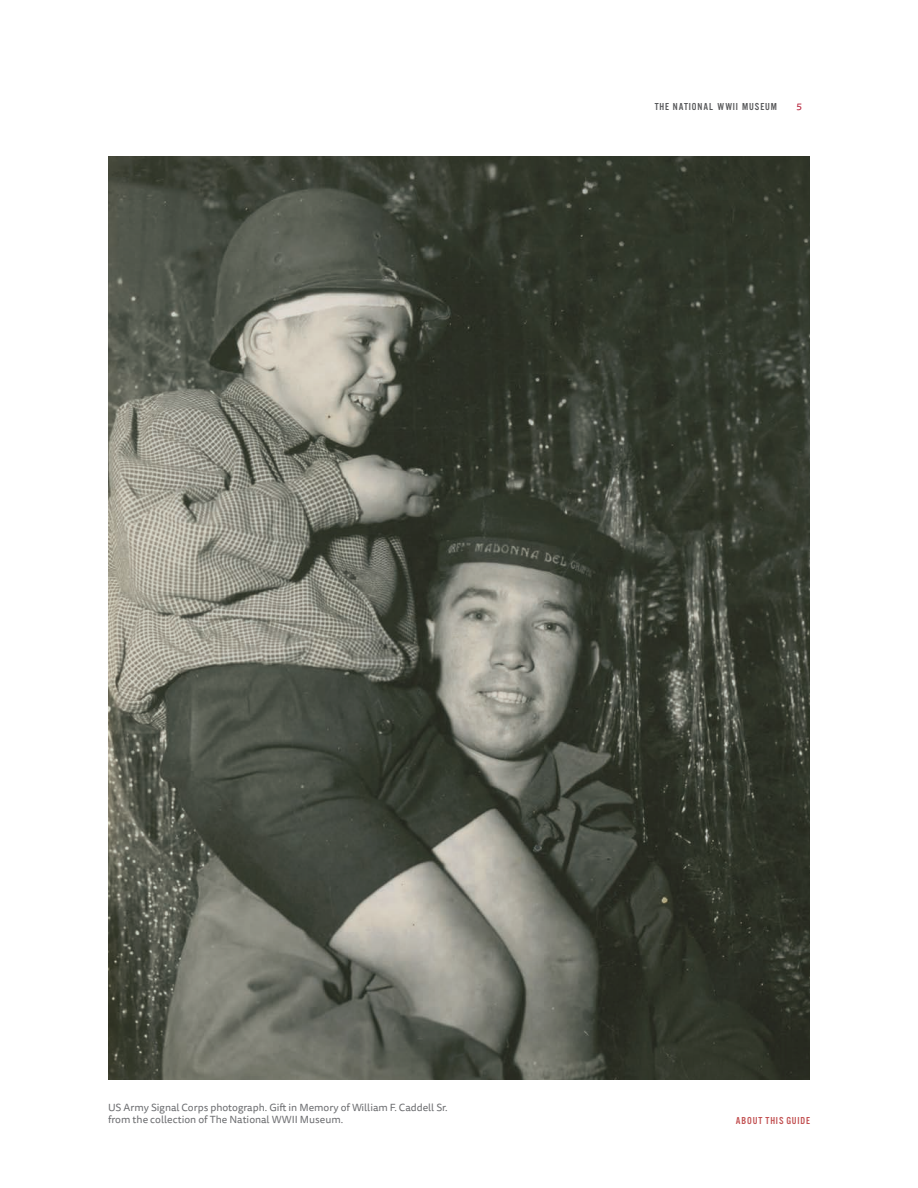
<style>
.page{position:relative;width:918px;height:1188px;background:#fff}
.page>*{position:absolute;margin:0;border:0;box-sizing:border-box;transform-origin:0 0}
.t1{font:10.5px "Alternate Got No 3 D";letter-spacing:.085em;color:#57585a}
.t2{font:10.5px "Alternate Got No 3 D";letter-spacing:.08em;color:#c25051}
.t3{font:10.35px/11.7px "Tisa Sans Pro";color:#6c6d70}
.t4{font:10.2px "Tisa Sans Pro";color:#b61e37}
</style>
<div class="page">
<img style="left:108px;top:156px;width:702px;height:924px">
<p class="t1" style="left:655px;top:101px;width:124px">THE NATIONAL WWII MUSEUM</p>
<p class="t4" style="left:797px;top:99px;width:7px">5</p>
<p class="t3" style="left:108px;top:1102px;width:341px">US Army Signal Corps photograph. Gift in Memory of William F. Caddell Sr. from the collection of The National WWII Museum.</p>
<p class="t2" style="left:736px;top:1114px;width:76px">ABOUT THIS GUIDE</p>
</div>
